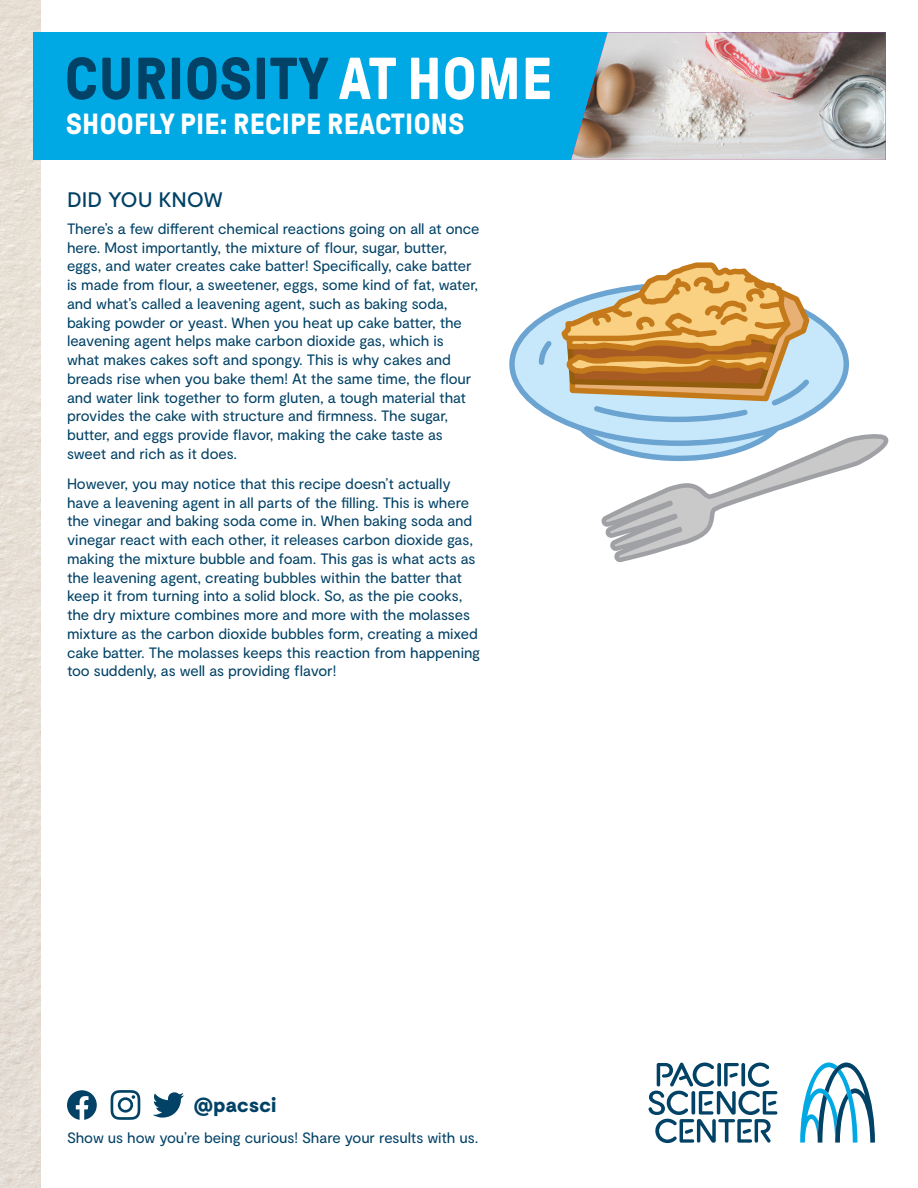
<style>
.page{position:relative;width:918px;height:1188px;background:#fff}
.page>*{position:absolute;margin:0;border:0;box-sizing:border-box;transform-origin:0 0}
.t1{font:700 59.1px "GT Pressura";letter-spacing:.01em;color:#024266}
.t2{font:700 29.1px "GT Pressura";letter-spacing:.01em;color:#fff}
.t3{font:500 21px "Moderat";letter-spacing:-.005em;color:#024266}
.t4{font:900 20.4px "Moderat";letter-spacing:.02em;color:#024266}
.t5{font:15px/18.8px "Moderat";letter-spacing:-.005em;color:#024266}
.s1{color:#fff}
</style>
<div class="page">
<img style="left:0;top:0;width:40px;height:1188px">
<div style="left:33px;top:32px;width:853px;height:128px;background:#00a8e4"></div>
<svg style="left:800px;top:1063px;width:75px;height:80px"></svg>
<svg style="left:648px;top:1062px;width:129px;height:81px"></svg>
<svg style="left:153px;top:1092px;width:31px;height:26px"></svg>
<svg style="left:111px;top:1090px;width:29px;height:30px"></svg>
<svg style="left:67px;top:1090px;width:30px;height:30px"></svg>
<img style="left:571px;top:32px;width:315px;height:128px">
<svg style="left:512px;top:285px;width:334px;height:158px;background:#badef4"></svg>
<svg style="left:536px;top:262px;width:278px;height:163px;background:#d1ba94"></svg>
<svg style="left:598px;top:433px;width:290px;height:130px"></svg>
<p class="t1" style="left:65px;top:47px;width:489px">CURIOSITY <span class="s1">AT HOME</span></p>
<p class="t2" style="left:66px;top:108px;width:400px">SHOOFLY PIE: RECIPE REACTIONS</p>
<p class="t3" style="left:67px;top:187px;width:157px">DID YOU KNOW</p>
<p class="t5" style="left:67px;top:219px;width:414px">There’s a few different chemical reactions going on all at once</p>
<p class="t5" style="left:67px;top:238px;width:413px">here. Most importantly, the mixture of flour, sugar, butter, eggs, and water creates cake batter! Specifically, cake batter is made from flour, a sweetener, eggs, some kind of fat, water, and what’s called a leavening agent, such as baking soda, baking powder or yeast. When you heat up cake batter, the leavening agent helps make carbon dioxide gas, which is what makes cakes soft and spongy. This is why cakes and breads rise when you bake them! At the same time, the flour and water link together to form gluten, a tough material that provides the cake with structure and firmness. The sugar, butter, and eggs provide flavor, making the cake taste as sweet and rich as it does.</p>
<p class="t5" style="left:67px;top:474px;width:415px">However, you may notice that this recipe doesn’t actually have a leavening agent in all parts of the filling. This is where the vinegar and baking soda come in. When baking soda and vinegar react with each other, it releases carbon dioxide gas, making the mixture bubble and foam. This gas is what acts as the leavening agent, creating bubbles within the batter that keep it from turning into a solid block. So, as the pie cooks, the dry mixture combines more and more with the molasses mixture as the carbon dioxide bubbles form, creating a mixed cake batter. The molasses keeps this reaction from happening too suddenly, as well as providing flavor!</p>
<p class="t4" style="left:194px;top:1092px;width:84px">@pacsci</p>
<p class="t5" style="left:67px;top:1129px;width:413px">Show us how you’re being curious! Share your results with us.</p>
</div>
